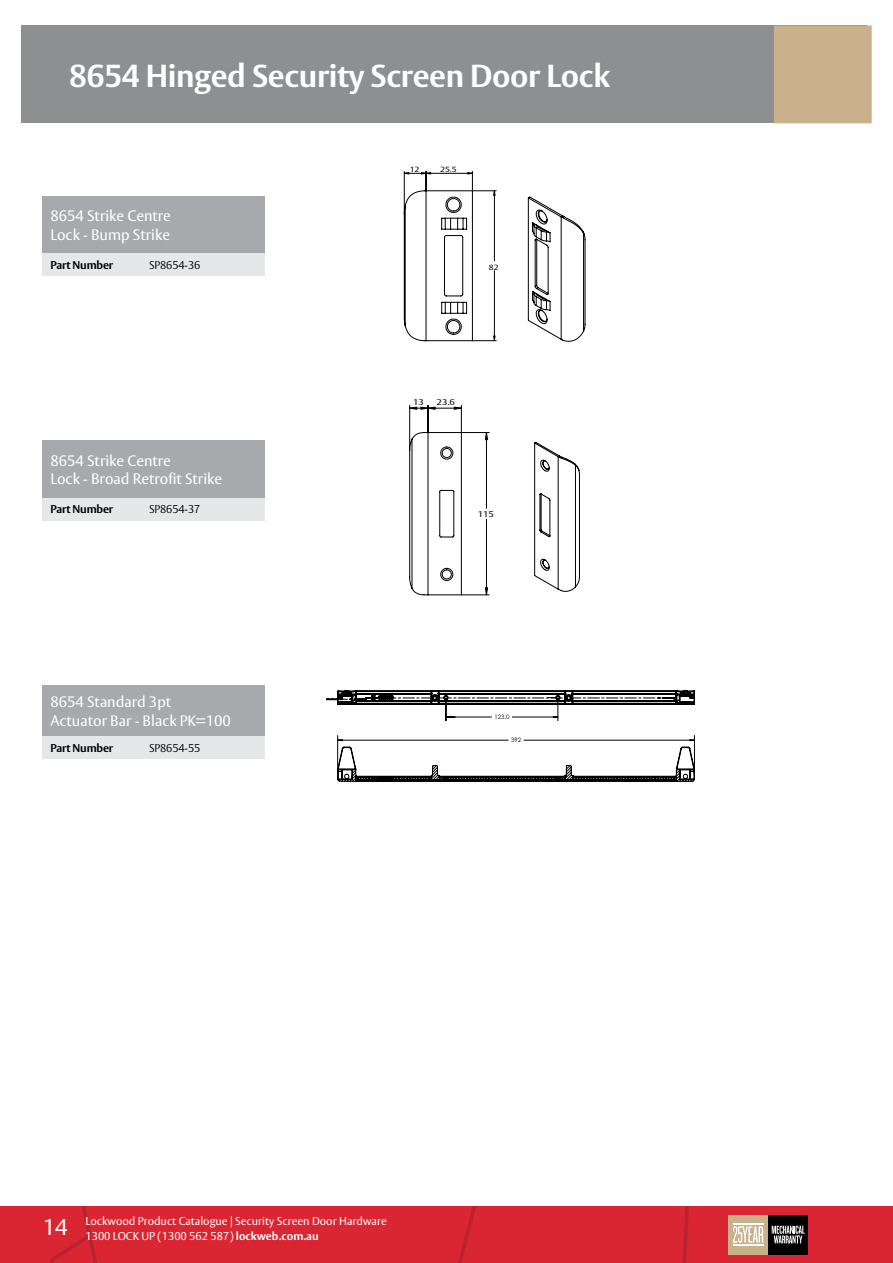
<style>
.page{position:relative;width:893px;height:1263px;background:#fff}
.page>*{position:absolute;margin:0;border:0;box-sizing:border-box;transform-origin:0 0}
.t1{font:700 31.5px "ASSA Vesta";letter-spacing:-.01em;color:#fff}
.t2{font:22.5px "ASSA Vesta";color:#fff}
.t3{font:15px/18.8px "ASSA Vesta";color:#fff}
.t4{font:11.25px/15px "ASSA Vesta";color:#fff}
.t5{font:700 11.25px "ASSA Vesta";letter-spacing:-.015em;color:#000}
.t6{font:300 11.25px "ASSA Vesta";letter-spacing:-.015em;color:#000}
.t7{font:8.25px "ASSA Vesta";color:#000;scale:1.18 1}
.t8{font:7.5px "ASSA Vesta";color:#000;scale:1.18 1}
.t9{font:6px "Century Gothic";color:#000}
.s1{font-weight:700}
</style>
<div class="page">
<div style="left:0;top:1206px;width:892px;height:57px;background:#d92632"></div>
<svg style="left:57px;top:1206px;width:37px;height:34px"></svg>
<svg style="left:892px;top:1206px;width:1px;height:57px"></svg>
<div style="left:728px;top:1215px;width:40px;height:40px;background:#c8b18b"></div>
<div style="left:768px;top:1215px;width:40px;height:40px;background:#000"></div>
<svg style="left:772px;top:1225px;width:33px;height:18px"></svg>
<svg style="left:733px;top:1226px;width:30px;height:17px"></svg>
<hr style="left:733px;top:1224px;width:30px;height:1px;background:#fff">
<hr style="left:733px;top:1244px;width:30px;height:1px;background:#fff">
<div style="left:21px;top:26px;width:846px;height:97px;background:#8d8f91"></div>
<div style="left:774px;top:26px;width:98px;height:97px;background:#c8b18b"></div>
<svg style="left:326px;top:691px;width:369px;height:90px"></svg>
<div style="left:43px;top:685px;width:222px;height:51px;background:#a7a9ac"></div>
<div style="left:43px;top:736px;width:98px;height:23px;background:#e6e7e8"></div>
<div style="left:141px;top:736px;width:124px;height:23px;background:#e6e7e8"></div>
<div style="left:43px;top:196px;width:222px;height:58px;background:#a7a9ac"></div>
<div style="left:43px;top:254px;width:98px;height:22px;background:#e6e7e8"></div>
<div style="left:141px;top:254px;width:124px;height:22px;background:#e6e7e8"></div>
<div style="left:43px;top:440px;width:222px;height:58px;background:#a7a9ac"></div>
<div style="left:43px;top:498px;width:98px;height:22px;background:#e6e7e8"></div>
<div style="left:141px;top:498px;width:124px;height:22px;background:#e6e7e8"></div>
<svg style="left:404px;top:171px;width:181px;height:171px"></svg>
<svg style="left:409px;top:405px;width:171px;height:191px"></svg>
<h1 class="t1" style="left:69px;top:56px;width:542px">8654 Hinged Security Screen Door Lock</h1>
<p class="t3" style="left:50px;top:207px;width:122px">8654 Strike Centre<br>Lock - Bump Strike</p>
<p class="t5" style="left:50px;top:258px;width:64px">Part Number</p>
<p class="t6" style="left:149px;top:258px;width:53px">SP8654-36</p>
<p class="t3" style="left:50px;top:452px;width:173px">8654 Strike Centre<br>Lock - Broad Retrofit Strike</p>
<p class="t5" style="left:50px;top:502px;width:64px">Part Number</p>
<p class="t6" style="left:149px;top:503px;width:53px">SP8654-37</p>
<p class="t3" style="left:50px;top:693px;width:182px">8654 Standard 3pt<br>Actuator Bar - Black PK=100</p>
<p class="t5" style="left:50px;top:741px;width:64px">Part Number</p>
<p class="t6" style="left:149px;top:741px;width:53px">SP8654-55</p>
<p class="t8" style="left:410px;top:165px;width:10px">12</p>
<p class="t8" style="left:440px;top:165px;width:16px">25.5</p>
<p class="t8" style="left:489px;top:262px;width:10px">82</p>
<p class="t7" style="left:413px;top:397px;width:11px">13</p>
<p class="t7" style="left:437px;top:397px;width:17px">23.6</p>
<p class="t7" style="left:478px;top:509px;width:15px">115</p>
<p class="t9" style="left:494px;top:713px;width:17px">123.0</p>
<p class="t9" style="left:511px;top:736px;width:12px">392</p>
<h2 class="t2" style="left:43px;top:1214px;width:26px">14</h2>
<p class="t4" style="left:85px;top:1214px;width:303px">Lockwood Product Catalogue | Security Screen Door Hardware<br>1300 LOCK UP (1300 562 587) <span class="s1">lockweb.com.au</span></p>
</div>
